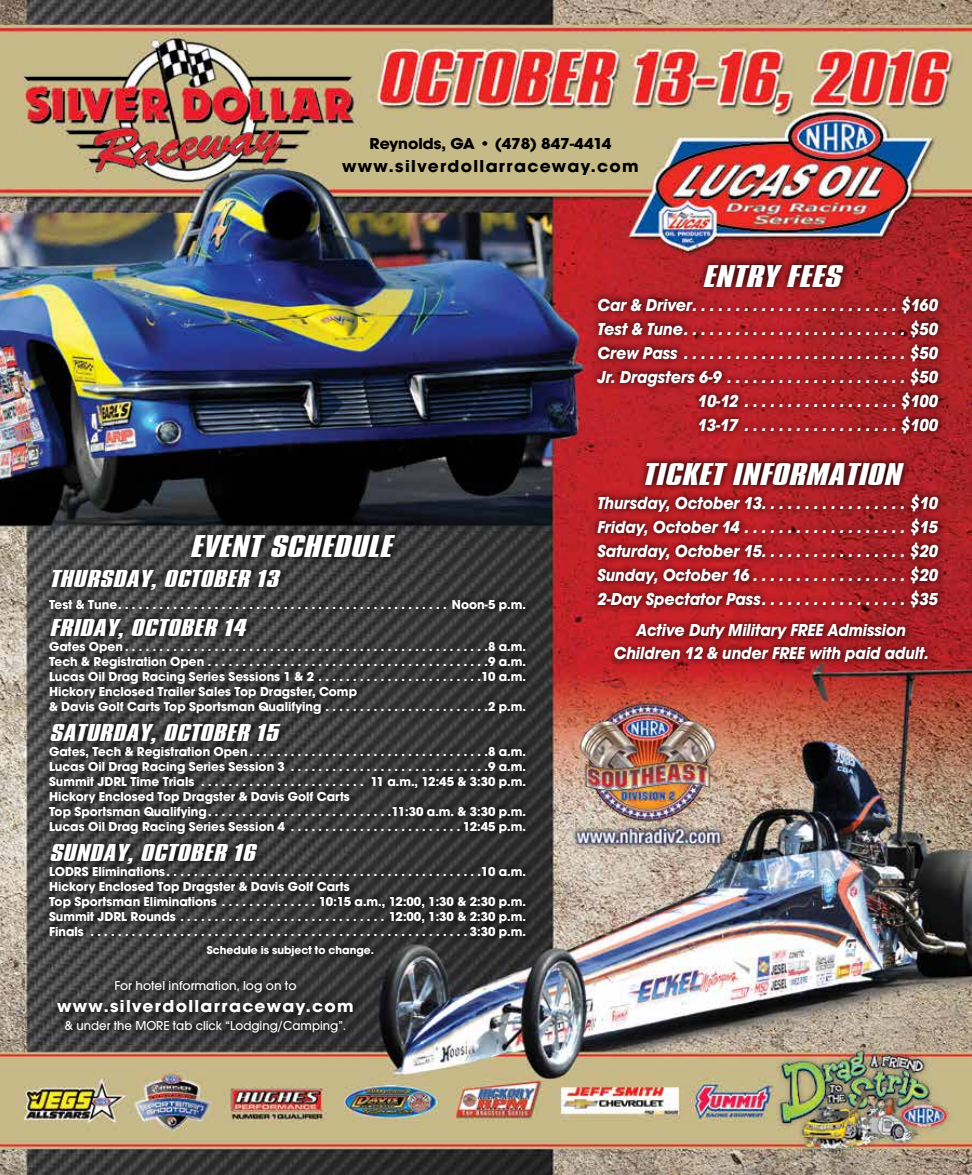
<style>
.page{position:relative;width:972px;height:1175px;background:#fff}
.page>*{position:absolute;margin:0;border:0;box-sizing:border-box;transform-origin:0 0}
.t1{font:italic 27px "Commador Extended";color:#fff;scale:1.09 1}
.t2{font:italic 21px "Commador Extended";color:#fff;scale:1.09 1}
.t3{font:italic 700 18px/24px "Avant Garde Gothic Itc T";color:#fff;text-align:right;scale:.94 1}
.t4{font:700 18px "Avant Garde Gothic Itc T";letter-spacing:.07em;color:#fff;scale:1.06 1}
.t5{font:700 18px "Avant Garde Gothic Itc T";letter-spacing:.07em;color:#000;scale:1.06 1}
.t6{font:700 16.5px "Avant Garde Gothic Itc T";color:#000;scale:1.06 1}
.t7{font:700 13.5px/15px "Avant Garde Gothic Itc T";color:#fff}
.t8{font:500 13.5px "Avant Garde Gothic Itc T";color:#fff}
.t9{font:700 12px "Avant Garde Gothic Itc T";color:#fff}
</style>
<div class="page">
<img style="left:0;top:0;width:972px;height:1174px">
<svg style="left:591px;top:257px;width:355px;height:412px"></svg>
<svg style="left:43px;top:528px;width:490px;height:436px"></svg>
<svg style="left:51px;top:973px;width:310px;height:67px"></svg>
<p class="t6" style="left:370px;top:134px;width:230px">Reynolds, GA • (478) 847-4414</p>
<h3 class="t5" style="left:342px;top:155px;width:281px">www.silverdollarraceway.com</h3>
<h1 class="t1" style="left:189px;top:527px;width:187px">EVENT SCHEDULE</h1>
<h2 class="t2" style="left:49px;top:564px;width:212px">THURSDAY, OCTOBER 13</h2>
<p class="t7" style="left:49px;top:596px;width:477px">Test &amp; Tune . . . . . . . . . . . . . . . . . . . . . . . . . . . . . . . . . . . . . . . . . . . . . . . . Noon-5 p.m.</p>
<h2 class="t2" style="left:49px;top:612px;width:182px">FRIDAY, OCTOBER 14</h2>
<p class="t7" style="left:49px;top:638px;width:477px">Gates Open . . . . . . . . . . . . . . . . . . . . . . . . . . . . . . . . . . . . . . . . . . . . . . . . . . . . 8 a.m.<br>Tech &amp; Registration Open . . . . . . . . . . . . . . . . . . . . . . . . . . . . . . . . . . . . . . . . 9 a.m.<br>Lucas Oil Drag Racing Series Sessions 1 &amp; 2 . . . . . . . . . . . . . . . . . . . . . . . 10 a.m.<br>Hickory Enclosed Trailer Sales Top Dragster, Comp<br>&amp; Davis Golf Carts Top Sportsman Qualifying . . . . . . . . . . . . . . . . . . . . . . . 2 p.m.</p>
<h2 class="t2" style="left:49px;top:717px;width:211px">SATURDAY, OCTOBER 15</h2>
<p class="t7" style="left:49px;top:743px;width:477px">Gates, Tech &amp; Registration Open . . . . . . . . . . . . . . . . . . . . . . . . . . . . . . . . . . 8 a.m.<br>Lucas Oil Drag Racing Series Session 3 . . . . . . . . . . . . . . . . . . . . . . . . . . . . 9 a.m.<br>Summit JDRL Time Trials . . . . . . . . . . . . . . . . . . . . . . . . 11 a.m., 12:45 &amp; 3:30 p.m.<br>Hickory Enclosed Top Dragster &amp; Davis Golf Carts<br>Top Sportsman Qualifying . . . . . . . . . . . . . . . . . . . . . . . . . . 11:30 a.m. &amp; 3:30 p.m.<br>Lucas Oil Drag Racing Series Session 4 . . . . . . . . . . . . . . . . . . . . . . . . 12:45 p.m.</p>
<h2 class="t2" style="left:49px;top:837px;width:190px">SUNDAY, OCTOBER 16</h2>
<p class="t7" style="left:49px;top:863px;width:477px">LODRS Eliminations . . . . . . . . . . . . . . . . . . . . . . . . . . . . . . . . . . . . . . . . . . . . . 10 a.m.<br>Hickory Enclosed Top Dragster &amp; Davis Golf Carts<br>Top Sportsman Eliminations . . . . . . . . . . . . . . 10:15 a.m., 12:00, 1:30 &amp; 2:30 p.m.<br>Summit JDRL Rounds . . . . . . . . . . . . . . . . . . . . . . . . . . . . . . 12:00, 1:30 &amp; 2:30 p.m.<br>Finals . . . . . . . . . . . . . . . . . . . . . . . . . . . . . . . . . . . . . . . . . . . . . . . . . . . . . . 3:30 p.m.</p>
<p class="t9" style="left:207px;top:942px;width:168px">Schedule is subject to change.</p>
<p class="t8" style="left:114px;top:977px;width:184px">For hotel information, log on to</p>
<h3 class="t4" style="left:57px;top:995px;width:281px">www.silverdollarraceway.com</h3>
<p class="t8" style="left:65px;top:1017px;width:282px">&amp; under the MORE tab click “Lodging/Camping”.</p>
<h1 class="t1" style="left:702px;top:256px;width:128px">ENTRY FEES</h1>
<p class="t3" style="left:597px;top:292px;width:364px">Car &amp; Driver . . . . . . . . . . . . . . . . . . . . . . . . $160<br>Test &amp; Tune . . . . . . . . . . . . . . . . . . . . . . . . . . $50<br>Crew Pass . . . . . . . . . . . . . . . . . . . . . . . . . . $50<br>Jr. Dragsters 6-9 . . . . . . . . . . . . . . . . . . . . . $50<br>10-12 . . . . . . . . . . . . . . . . . . $100<br>13-17 . . . . . . . . . . . . . . . . . . $100</p>
<h1 class="t1" style="left:642px;top:454px;width:239px">TICKET INFORMATION</h1>
<h3 class="t3" style="left:597px;top:490px;width:364px;text-align:justify">Thursday, October 13 . . . . . . . . . . . . . . . . . $10<br>Friday, October 14 . . . . . . . . . . . . . . . . . . . $15<br>Saturday, October 15. . . . . . . . . . . . . . . . . $20<br>Sunday, October 16 . . . . . . . . . . . . . . . . . . $20<br>2-Day Spectator Pass . . . . . . . . . . . . . . . . . $35</h3>
<h3 class="t3" style="left:614px;top:618px;width:335px;line-height:22.5px;text-align:center">Active Duty Military FREE Admission<br>Children 12 &amp; under FREE with paid adult.</h3>
</div>
